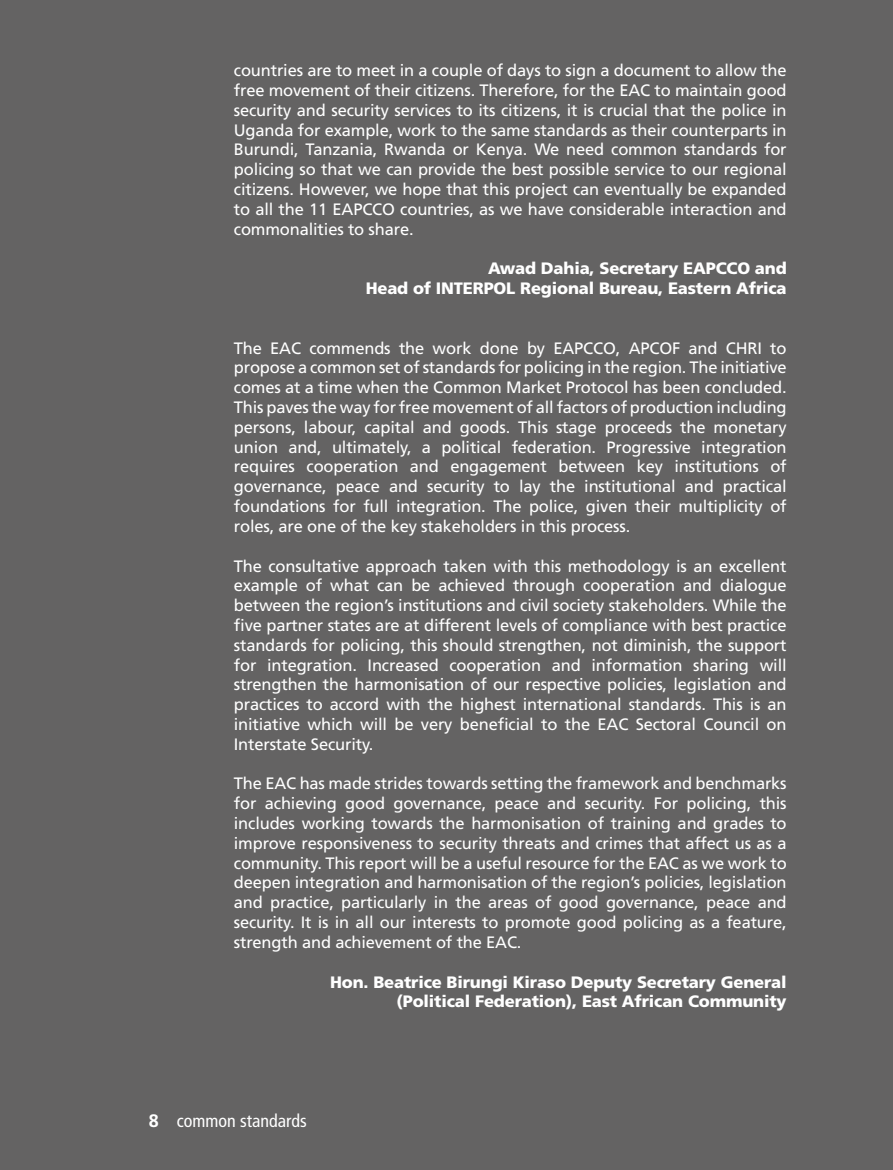
<style>
.page{position:relative;width:893px;height:1170px;background:#fff}
.page>*{position:absolute;margin:0;border:0;box-sizing:border-box;transform-origin:0 0}
.t1{font:condensed 18px "Frutiger LT Std";color:#fff}
.t2{font:16.5px/19.8px "Frutiger LT Std";letter-spacing:-.01em;color:#fff;text-align:justify}
.t3{font:900 16.5px/19.8px "Frutiger LT Std";letter-spacing:-.01em;color:#fff;text-align:right}
.s1{font-weight:700;font-stretch:normal}
</style>
<div class="page">
<div style="left:0;top:0;width:893px;height:1169px;background:#646363"></div>
<p class="t2" style="left:234px;top:61px;width:554px">countries are to meet in a couple of days to sign a document to allow the free movement of their citizens. Therefore, for the EAC to maintain good security and security services to its citizens, it is crucial that the police in Uganda for example, work to the same standards as their counterparts in Burundi, Tanzania, Rwanda or Kenya. We need common standards for policing so that we can provide the best possible service to our regional citizens. However, we hope that this project can eventually be expanded to all the 11 EAPCCO countries, as we have considerable interaction and commonalities to share.</p>
<p class="t3" style="left:366px;top:258px;width:422px">Awad Dahia, Secretary EAPCCO and<br>Head of INTERPOL Regional Bureau, Eastern Africa</p>
<p class="t2" style="left:234px;top:338px;width:554px">The EAC commends the work done by EAPCCO, APCOF and CHRI to propose a common set of standards for policing in the region. The initiative comes at a time when the Common Market Protocol has been concluded.<br>This paves the way for free movement of all factors of production including persons, labour, capital and goods. This stage proceeds the monetary union and, ultimately, a political federation. Progressive integration requires cooperation and engagement between key institutions of governance, peace and security to lay the institutional and practical foundations for full integration. The police, given their multiplicity of roles, are one of the key stakeholders in this process.</p>
<p class="t2" style="left:234px;top:556px;width:554px">The consultative approach taken with this methodology is an excellent example of what can be achieved through cooperation and dialogue between the region’s institutions and civil society stakeholders. While the five partner states are at different levels of compliance with best practice standards for policing, this should strengthen, not diminish, the support for integration. Increased cooperation and information sharing will strengthen the harmonisation of our respective policies, legislation and practices to accord with the highest international standards. This is an initiative which will be very beneficial to the EAC Sectoral Council on Interstate Security.</p>
<p class="t2" style="left:234px;top:773px;width:554px">The EAC has made strides towards setting the framework and benchmarks for achieving good governance, peace and security. For policing, this includes working towards the harmonisation of training and grades to improve responsiveness to security threats and crimes that affect us as a community. This report will be a useful resource for the EAC as we work to deepen integration and harmonisation of the region’s policies, legislation and practice, particularly in the areas of good governance, peace and security. It is in all our interests to promote good policing as a feature, strength and achievement of the EAC.</p>
<p class="t3" style="left:330px;top:971px;width:458px">Hon. Beatrice Birungi Kiraso Deputy Secretary General (Political Federation), East African Community</p>
<p class="t1" style="left:149px;top:1110px;width:159px"><span class="s1">8</span> common standards</p>
</div>
